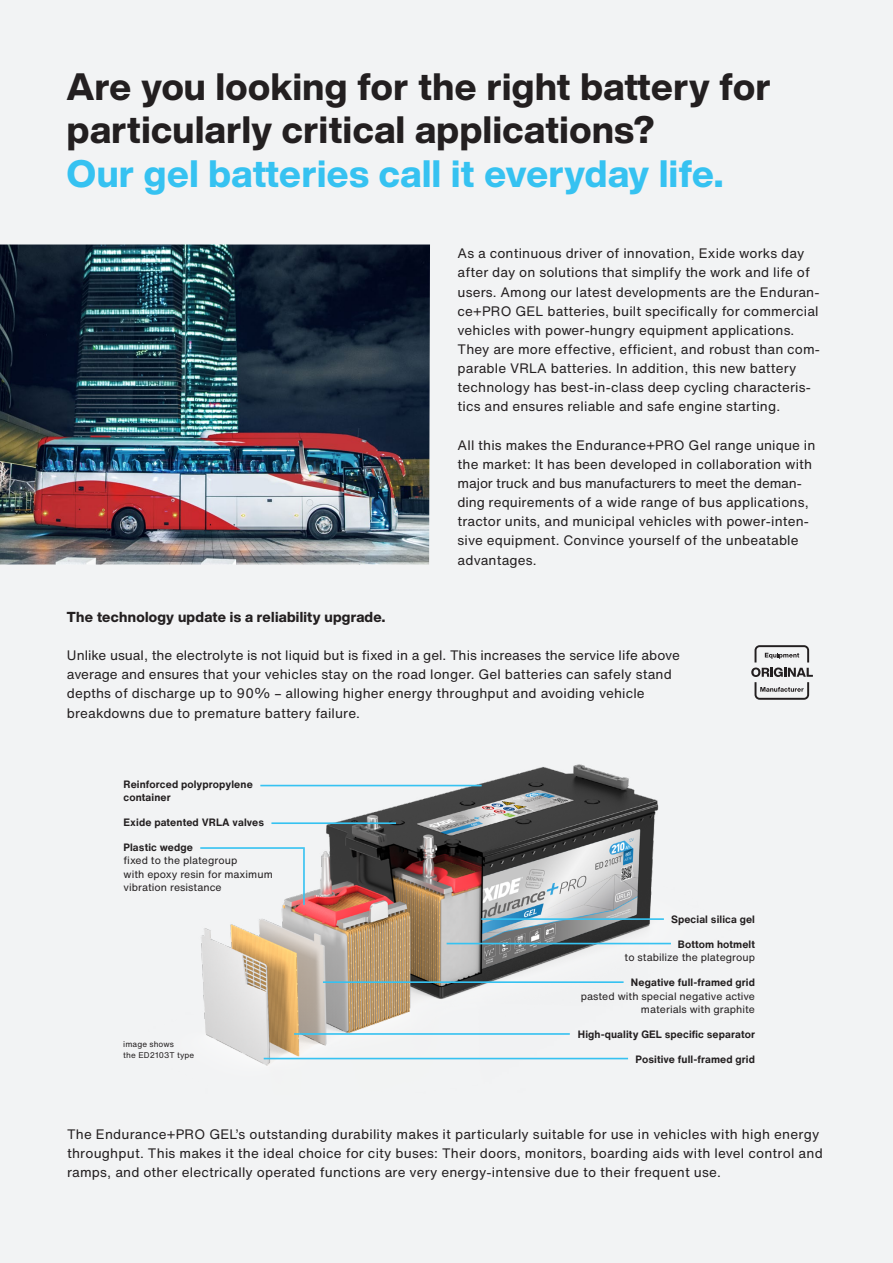
<style>
.page{position:relative;width:893px;height:1263px;background:#f2f3f4}
.page>*{position:absolute;margin:0;border:0;box-sizing:border-box;transform-origin:0 0}
.t1{font:800 37.5px/43.5px "Helvetica Now Display";letter-spacing:.015em;color:#231f20}
.Headline_9_5{font:800 14.25px "Helvetica Now Display";letter-spacing:.02em;color:#231f20}
.Copy_9{font:13.5px/19.2px "Helvetica Now Text";letter-spacing:.01em;color:#231f20}
.Copy_7_bold{font:700 10.5px "Helvetica Now Text";letter-spacing:.01em;color:#231f20}
.Copy_7{font:10.5px/13.5px "Helvetica Now Text";letter-spacing:.005em;color:#231f20;text-align:right}
.Copy_6{font:8.1px/11.4px "Helvetica Now Text";letter-spacing:.01em;color:#231f20}
.s1{color:#36c2f1}
</style>
<div class="page">
<img style="left:201px;top:764px;width:470px;height:302px">
<hr style="left:303px;top:847px;width:2px;height:58px;background:#36c2f1">
<hr style="left:200px;top:847px;width:103px;height:2px;background:#36c2f1">
<hr style="left:271px;top:822px;width:125px;height:2px;background:#36c2f1">
<hr style="left:260px;top:785px;width:222px;height:1px;background:#36c2f1">
<hr style="left:481px;top:918px;width:183px;height:2px;background:#36c2f1">
<hr style="left:447px;top:943px;width:224px;height:1px;background:#36c2f1">
<hr style="left:323px;top:981px;width:301px;height:2px;background:#36c2f1">
<hr style="left:294px;top:1033px;width:276px;height:2px;background:#36c2f1">
<hr style="left:264px;top:1058px;width:364px;height:1px;background:#36c2f1">
<img style="left:0;top:244px;width:430px;height:320px">
<svg style="left:751px;top:645px;width:62px;height:55px"></svg>
<p class="t1" style="left:67px;top:65px;width:705px">Are you looking for the right battery for particularly critical applications?<br><span class="s1">Our gel batteries call it everyday life.</span></p>
<p class="Headline_9_5" style="left:67px;top:607px;width:320px">The technology update is a reliability upgrade.</p>
<p class="Copy_9" style="left:458px;top:244px;width:364px">As a continuous driver of innovation, Exide works day after day on solutions that simplify the work and life of users. Among our latest developments are the Enduran&shy;ce+PRO GEL batteries, built specifically for commercial vehicles with power-hungry equipment applications.<br>They are more effective, efficient, and robust than com&shy;parable VRLA batteries. In addition, this new battery technology has best-in-class deep cycling characteris&shy;tics and ensures reliable and safe engine starting.</p>
<p class="Copy_9" style="left:458px;top:435px;width:359px">All this makes the Endurance+PRO Gel range unique in the market: It has been developed in collaboration with major truck and bus manufacturers to meet the deman&shy;ding requirements of a wide range of bus applications, tractor units, and municipal vehicles with power-inten&shy;sive equipment. Convince yourself of the unbeatable advantages.</p>
<p class="Copy_9" style="left:67px;top:645px;width:614px">Unlike usual, the electrolyte is not liquid but is fixed in a gel. This increases the service life above average and ensures that your vehicles stay on the road longer. Gel batteries can safely stand depths of discharge up to 90% – allowing higher energy throughput and avoiding vehicle breakdowns due to premature battery failure.</p>
<p class="Copy_7_bold" style="left:124px;top:776px;width:131px">Reinforced polypropylene</p>
<p class="Copy_7_bold" style="left:124px;top:790px;width:49px">container</p>
<p class="Copy_7_bold" style="left:124px;top:814px;width:142px">Exide patented VRLA valves</p>
<p class="Copy_7_bold" style="left:124px;top:839px;width:71px">Plastic wedge</p>
<p class="Copy_7" style="left:124px;top:853px;width:115px">fixed to the plategroup</p>
<p class="Copy_7" style="left:124px;top:867px;width:151px">with epoxy resin for maximum</p>
<p class="Copy_7" style="left:124px;top:880px;width:100px">vibration resistance</p>
<p class="Copy_6" style="left:123px;top:1038px;width:72px">image shows<br>the ED2103T type</p>
<p class="Copy_7_bold" style="left:671px;top:911px;width:86px">Special silica gel</p>
<p class="Copy_7_bold" style="left:678px;top:936px;width:79px">Bottom hotmelt</p>
<p class="Copy_7" style="left:625px;top:951px;width:132px">to stabilize the plategroup</p>
<p class="Copy_7_bold" style="left:631px;top:974px;width:126px">Negative full-framed grid</p>
<p class="Copy_7" style="left:581px;top:989px;width:176px">pasted with special negative active materials with graphite</p>
<p class="Copy_7_bold" style="left:578px;top:1026px;width:179px">High-quality GEL specific separator</p>
<p class="Copy_7_bold" style="left:636px;top:1051px;width:121px">Positive full-framed grid</p>
<p class="Copy_9" style="left:67px;top:1124px;width:757px">The Endurance+PRO GEL’s outstanding durability makes it particularly suitable for use in vehicles with high energy throughput. This makes it the ideal choice for city buses: Their doors, monitors, boarding aids with level control and ramps, and other electrically operated functions are very energy-intensive due to their frequent use.</p>
</div>
